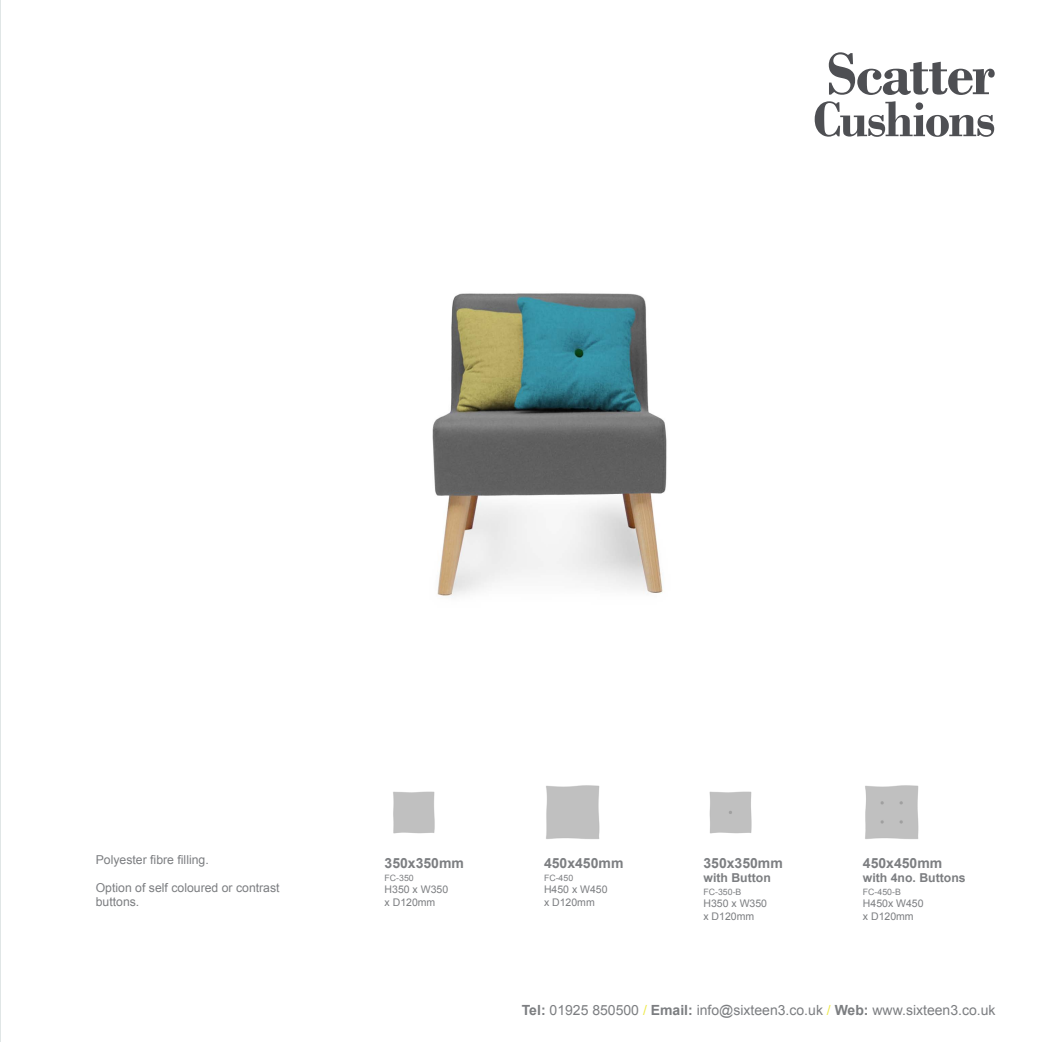
<style>
.page{position:relative;width:1042px;height:1042px;background:#fff}
.page>*{position:absolute;margin:0;border:0;box-sizing:border-box;transform-origin:0 0}
.t1{font:700 63px "Bodoni";letter-spacing:-.025em;color:#4e4f53}
.t2{font:700 52.5px "Bodoni";letter-spacing:-.03em;color:#4e4f53}
.t3{font:14px "Arial";color:#7c7e81}
.t4{font:700 14px "Arial";color:#7c7e81}
.t5{font:12.25px/14px "Arial";color:#7c7e81}
.t6{font:700 12.25px "Arial";color:#7c7e81}
.t7{font:10.5px/12.6px "Arial";color:#7c7e81}
.t8{font:8.75px "Arial";color:#7c7e81}
.s1{font-weight:700}
.s2{color:#ede947}
</style>
<div class="page">
<img style="left:0;top:0;width:1px;height:1042px">
<img style="left:393px;top:791px;width:42px;height:43px">
<img style="left:546px;top:785px;width:54px;height:54px">
<img style="left:709px;top:791px;width:43px;height:43px">
<img style="left:865px;top:785px;width:54px;height:54px">
<img style="left:432px;top:293px;width:235px;height:304px">
<h1 class="t1" style="left:826px;top:37px;width:170px">Scatter</h1>
<h2 class="t2" style="left:813px;top:88px;width:184px">Cushions</h2>
<p class="t5" style="left:96px;top:852px;width:115px">Polyester fibre filling.</p>
<p class="t5" style="left:96px;top:880px;width:185px">Option of self coloured or contrast buttons.</p>
<h3 class="t4" style="left:385px;top:854px;width:81px">350x350mm</h3>
<p class="t8" style="left:385px;top:872px;width:31px">FC-350</p>
<p class="t7" style="left:385px;top:883px;width:65px">H350 x W350 x D120mm</p>
<h3 class="t4" style="left:544px;top:854px;width:81px">450x450mm</h3>
<p class="t8" style="left:544px;top:872px;width:31px">FC-450</p>
<p class="t7" style="left:544px;top:883px;width:65px">H450 x W450 x D120mm</p>
<h3 class="t4" style="left:703px;top:854px;width:81px">350x350mm</h3>
<p class="t6" style="left:703px;top:870px;width:69px">with Button</p>
<p class="t8" style="left:703px;top:886px;width:39px">FC-350-B</p>
<p class="t7" style="left:703px;top:897px;width:65px">H350 x W350 x D120mm</p>
<h3 class="t4" style="left:863px;top:854px;width:81px">450x450mm</h3>
<p class="t6" style="left:863px;top:870px;width:104px">with 4no. Buttons</p>
<p class="t8" style="left:863px;top:886px;width:39px">FC-450-B</p>
<p class="t7" style="left:863px;top:897px;width:62px">H450x W450 x D120mm</p>
<h3 class="t3" style="left:522px;top:1000px;width:475px"><span class="s1">Tel:</span> 01925 850500 <span class="s2">/</span> <span class="s1">Email:</span> info@sixteen3.co.uk <span class="s2">/</span> <span class="s1">Web:</span> www.sixteen3.co.uk</h3>
</div>
